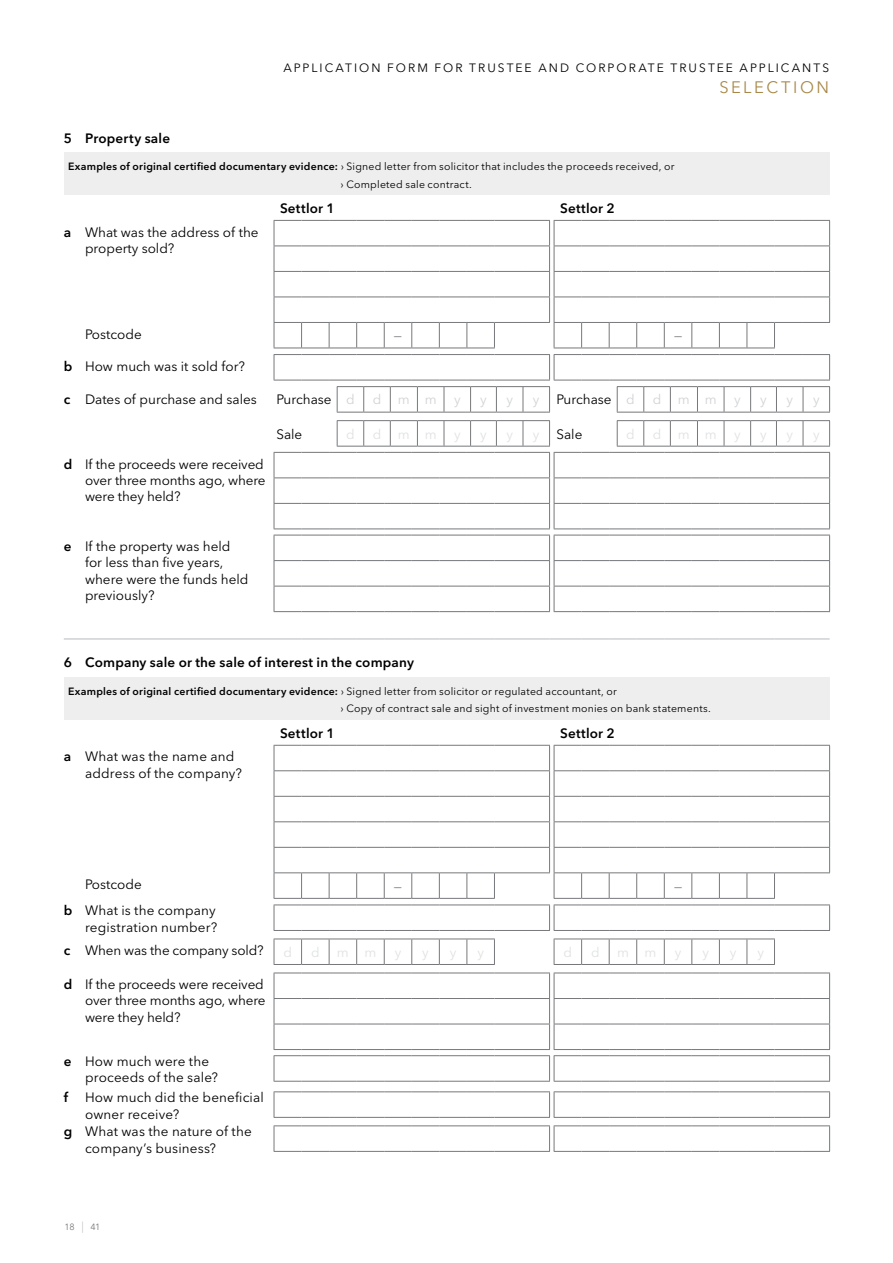
<style>
.page{position:relative;width:893px;height:1263px;background:#fff}
.page>*{position:absolute;margin:0;border:0;box-sizing:border-box;transform-origin:0 0}
.t1{font:16.5px "Avenir Next LT Pro";letter-spacing:.165em;color:#a88848}
.t2{font:13.5px/16.2px "Avenir Next LT Pro";color:#000}
.t3{font:600 13.5px "Avenir Next LT Pro";letter-spacing:.015em;color:#000}
.t4{font:13.5px "Avenir Next LT Pro";letter-spacing:1.165em;color:#e0e1e2}
.t5{font:13.5px "Avenir Next LT Pro";letter-spacing:1.165em;color:#d1d3d4}
.t6{font:13.5px "Avenir Next LT Pro";color:#77787b}
.t7{font:12px "Avenir Next LT Pro";letter-spacing:.17em;color:#000}
.t8{font:10.5px/17.7px "Avenir Next LT Pro";letter-spacing:.02em;color:#000}
.t9{font:9px "Avenir Next LT Pro";color:#77787b}
.s1{font-weight:600}
.s2{color:#d1d3d4}
.s3{font-weight:200;font-size:11.25px}
</style>
<div class="page">
<div style="left:64px;top:152px;width:766px;height:43px;background:#eeeeef"></div>
<svg style="left:274px;top:535px;width:556px;height:77px"></svg>
<svg style="left:274px;top:220px;width:556px;height:193px"></svg>
<svg style="left:274px;top:420px;width:556px;height:109px"></svg>
<div style="left:64px;top:677px;width:766px;height:43px;background:#eeeeef"></div>
<hr style="left:64px;top:639px;width:210px;height:1px;background:#b7b9bb">
<svg style="left:274px;top:639px;width:556px;height:1px"></svg>
<svg style="left:274px;top:1125px;width:556px;height:27px"></svg>
<svg style="left:274px;top:938px;width:221px;height:27px"></svg>
<svg style="left:554px;top:938px;width:221px;height:27px"></svg>
<svg style="left:274px;top:745px;width:556px;height:186px"></svg>
<svg style="left:274px;top:972px;width:556px;height:110px"></svg>
<svg style="left:274px;top:1091px;width:556px;height:27px"></svg>
<p class="t7" style="left:283px;top:61px;width:36px">Applic</p>
<p class="t7" style="left:336px;top:61px;width:440px">ati on f orm f or tru stee and c orporate tru stee applic</p>
<p class="t7" style="left:792px;top:61px;width:39px">ants</p>
<p class="t1" style="left:719px;top:77px;width:95px">SELECTION</p>
<p class="t3" style="left:64px;top:130px;width:108px">5 Property sale</p>
<p class="t8" style="left:341px;top:157px;width:335px;text-indent:-273px"><span class="s1">Examples of original certified documentary evidence:</span> › Signed letter from solicitor that includes the proceeds received, or › Completed sale contract.</p>
<p class="t3" style="left:280px;top:200px;width:56px">Settlor 1</p>
<p class="t3" style="left:560px;top:200px;width:56px">Settlor 2</p>
<p class="t2" style="left:85px;top:224px;width:175px;text-indent:-21px"><span class="s1">a</span> What was the address of the property sold?</p>
<p class="t2" style="left:85px;top:326px;width:58px">Postcode</p>
<p class="t6" style="left:394px;top:328px;width:10px">—</p>
<p class="t6" style="left:674px;top:328px;width:10px">—</p>
<p class="t2" style="left:64px;top:358px;width:183px"><span class="s1">b</span> How much was it sold for?</p>
<p class="t2" style="left:64px;top:392px;width:195px"><span class="s1">c</span> Dates of purchase and sales</p>
<p class="t2" style="left:276px;top:392px;width:80px">Purchase <span class="s2">d</span></p>
<p class="t5" style="left:373px;top:392px;width:65px">dmm</p>
<p class="t5" style="left:454px;top:392px;width:8px">y</p>
<p class="t5" style="left:480px;top:392px;width:8px">y</p>
<p class="t5" style="left:506px;top:392px;width:8px">y</p>
<p class="t5" style="left:533px;top:392px;width:8px">y</p>
<p class="t2" style="left:276px;top:426px;width:27px">Sale</p>
<p class="t4" style="left:346px;top:426px;width:10px">d</p>
<p class="t4" style="left:373px;top:426px;width:65px">dmm</p>
<p class="t4" style="left:454px;top:426px;width:8px">y</p>
<p class="t4" style="left:480px;top:426px;width:8px">y</p>
<p class="t4" style="left:506px;top:426px;width:8px">y</p>
<p class="t4" style="left:533px;top:426px;width:8px">y</p>
<p class="t2" style="left:85px;top:456px;width:182px;text-indent:-21px"><span class="s1">d</span> If the proceeds were received over three months ago, where were they held?</p>
<p class="t2" style="left:85px;top:538px;width:165px;text-indent:-21px"><span class="s1">e</span> If the property was held for less than five years, where were the funds held previously?</p>
<p class="t2" style="left:556px;top:392px;width:80px">Purchase <span class="s2">d</span></p>
<p class="t5" style="left:653px;top:392px;width:65px">dmm</p>
<p class="t5" style="left:734px;top:392px;width:8px">y</p>
<p class="t5" style="left:760px;top:392px;width:8px">y</p>
<p class="t5" style="left:786px;top:392px;width:8px">y</p>
<p class="t5" style="left:813px;top:392px;width:8px">y</p>
<p class="t2" style="left:556px;top:426px;width:27px">Sale</p>
<p class="t4" style="left:626px;top:426px;width:10px">d</p>
<p class="t4" style="left:653px;top:426px;width:65px">dmm</p>
<p class="t4" style="left:734px;top:426px;width:8px">y</p>
<p class="t4" style="left:760px;top:426px;width:8px">y</p>
<p class="t4" style="left:786px;top:426px;width:8px">y</p>
<p class="t4" style="left:813px;top:426px;width:8px">y</p>
<p class="t3" style="left:64px;top:654px;width:352px">6 Company sale or the sale of interest in the company</p>
<p class="t8" style="left:341px;top:682px;width:372px;text-indent:-273px"><span class="s1">Examples of original certified documentary evidence:</span> › Signed letter from solicitor or regulated accountant, or<br>› Copy of contract sale and sight of investment monies on bank statements.</p>
<p class="t3" style="left:280px;top:725px;width:56px">Settlor 1</p>
<p class="t3" style="left:560px;top:725px;width:56px">Settlor 2</p>
<p class="t2" style="left:85px;top:748px;width:158px;text-indent:-21px"><span class="s1">a</span> What was the name and address of the company?</p>
<p class="t2" style="left:85px;top:876px;width:58px">Postcode</p>
<p class="t6" style="left:394px;top:878px;width:10px">—</p>
<p class="t6" style="left:674px;top:878px;width:10px">—</p>
<p class="t2" style="left:64px;top:902px;width:155px;text-align:right"><span class="s1">b</span> What is the company registration number?</p>
<p class="t2" style="left:64px;top:942px;width:201px"><span class="s1">c</span> When was the company sold?</p>
<p class="t4" style="left:283px;top:944px;width:10px">d</p>
<p class="t4" style="left:311px;top:944px;width:10px">d</p>
<p class="t4" style="left:337px;top:944px;width:41px">m m</p>
<p class="t4" style="left:395px;top:944px;width:8px">y</p>
<p class="t4" style="left:422px;top:944px;width:8px">y</p>
<p class="t4" style="left:450px;top:944px;width:8px">y</p>
<p class="t4" style="left:477px;top:944px;width:8px">y</p>
<p class="t4" style="left:564px;top:944px;width:10px">d</p>
<p class="t4" style="left:591px;top:944px;width:10px">d</p>
<p class="t4" style="left:617px;top:944px;width:41px">m m</p>
<p class="t4" style="left:675px;top:944px;width:8px">y</p>
<p class="t4" style="left:702px;top:944px;width:8px">y</p>
<p class="t4" style="left:730px;top:944px;width:8px">y</p>
<p class="t4" style="left:757px;top:944px;width:8px">y</p>
<p class="t2" style="left:85px;top:976px;width:182px;text-indent:-21px"><span class="s1">d</span> If the proceeds were received over three months ago, where were they held?</p>
<p class="t2" style="left:85px;top:1053px;width:135px;text-indent:-21px"><span class="s1">e</span> How much were the proceeds of the sale?</p>
<p class="t3" style="left:64px;top:1089px;width:6px">f</p>
<p class="t2" style="left:85px;top:1089px;width:180px">How much did the beneficial</p>
<p class="t2" style="left:85px;top:1106px;width:96px">owner receive?</p>
<p class="t2" style="left:64px;top:1123px;width:190px"><span class="s1">g</span> What was the nature of the</p>
<p class="t2" style="left:85px;top:1140px;width:133px">company’s business?</p>
<p class="t9" style="left:65px;top:1222px;width:37px">18 <span class="s3">|</span> 41</p>
</div>
